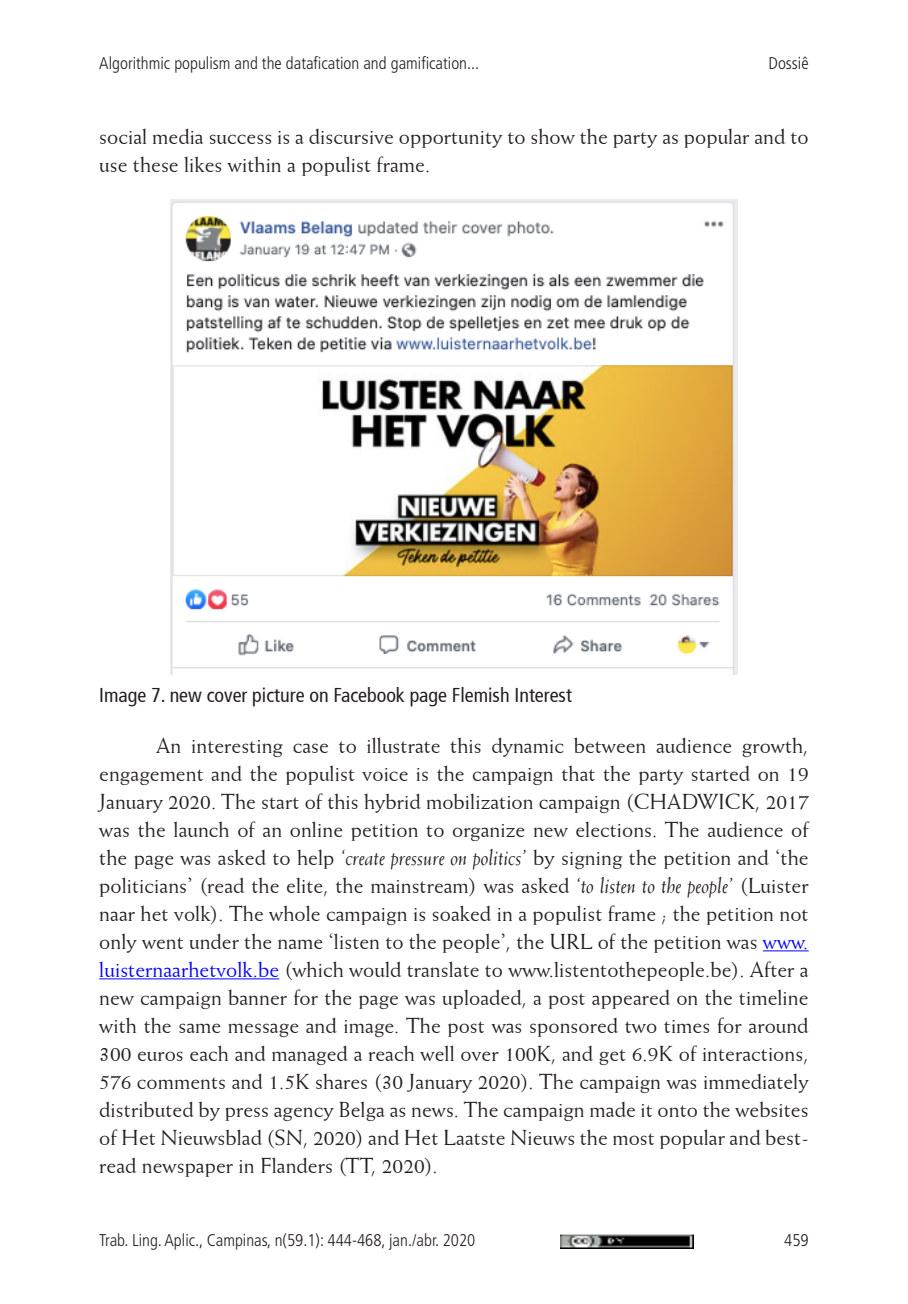
<style>
.page{position:relative;width:908px;height:1304px;background:#fff}
.page>*{position:absolute;margin:0;border:0;box-sizing:border-box;transform-origin:0 0}
.CORPO_TEXTO{font:22px/28px "Weiss BT";color:#231f20}
.LEGENDA{font:condensed 20px "Frutiger 57";color:#231f20}
.t1{font:300 condensed 17px "Frutiger";color:#231f20}
.s1{font-style:italic}
.s2{color:#00f}
</style>
<div class="page">
<img style="left:560px;top:1234px;width:133px;height:15px">
<hr style="left:762px;top:950px;width:46px;height:1px;background:#00f">
<hr style="left:99px;top:978px;width:180px;height:1px;background:#00f">
<img style="left:170px;top:199px;width:567px;height:475px">
<p class="t1" style="left:99px;top:54px;width:381px">Algorithmic populism and the datafication and gamification...</p>
<p class="t1" style="left:768px;top:54px;width:42px">Dossiê</p>
<p class="CORPO_TEXTO" style="left:99px;top:122px;width:710px">social media success is a discursive opportunity to show the party as popular and to use these likes within a populist frame.</p>
<p class="LEGENDA" style="left:99px;top:684px;width:474px">Image 7. new cover picture on Facebook page Flemish Interest</p>
<p class="CORPO_TEXTO" style="left:99px;top:731px;width:710px;text-align:justify;text-indent:57px">An interesting case to illustrate this dynamic between audience growth, engagement and the populist voice is the campaign that the party started on 19<br>January 2020. The start of this hybrid mobilization campaign (CHADWICK, 2017 was the launch of an online petition to organize new elections. The audience of the page was asked to help <span class="s1">‘create pressure on politics’</span> by signing the petition and ‘the politicians’ (read the elite, the mainstream) was asked <span class="s1">‘to listen to the people’</span> (Luister naar het volk). The whole campaign is soaked in a populist frame ; the petition not only went under the name ‘listen to the people’, the URL of the petition was <span class="s2">www. luisternaarhetvolk.be</span> (which would translate to www.listentothepeople.be). After a new campaign banner for the page was uploaded, a post appeared on the timeline with the same message and image. The post was sponsored two times for around 300 euros each and managed a reach well over 100K, and get 6.9K of interactions, 576 comments and 1.5K shares (30 January 2020). The campaign was immediately distributed by press agency Belga as news. The campaign made it onto the websites of Het Nieuwsblad (SN, 2020) and Het Laatste Nieuws the most popular and best&shy;read newspaper in Flanders (TT, 2020).</p>
<p class="t1" style="left:99px;top:1231px;width:377px">Trab. Ling. Aplic., Campinas, n(59.1): 444-468, jan./abr. 2020</p>
<p class="t1" style="left:783px;top:1231px;width:26px">459</p>
</div>
